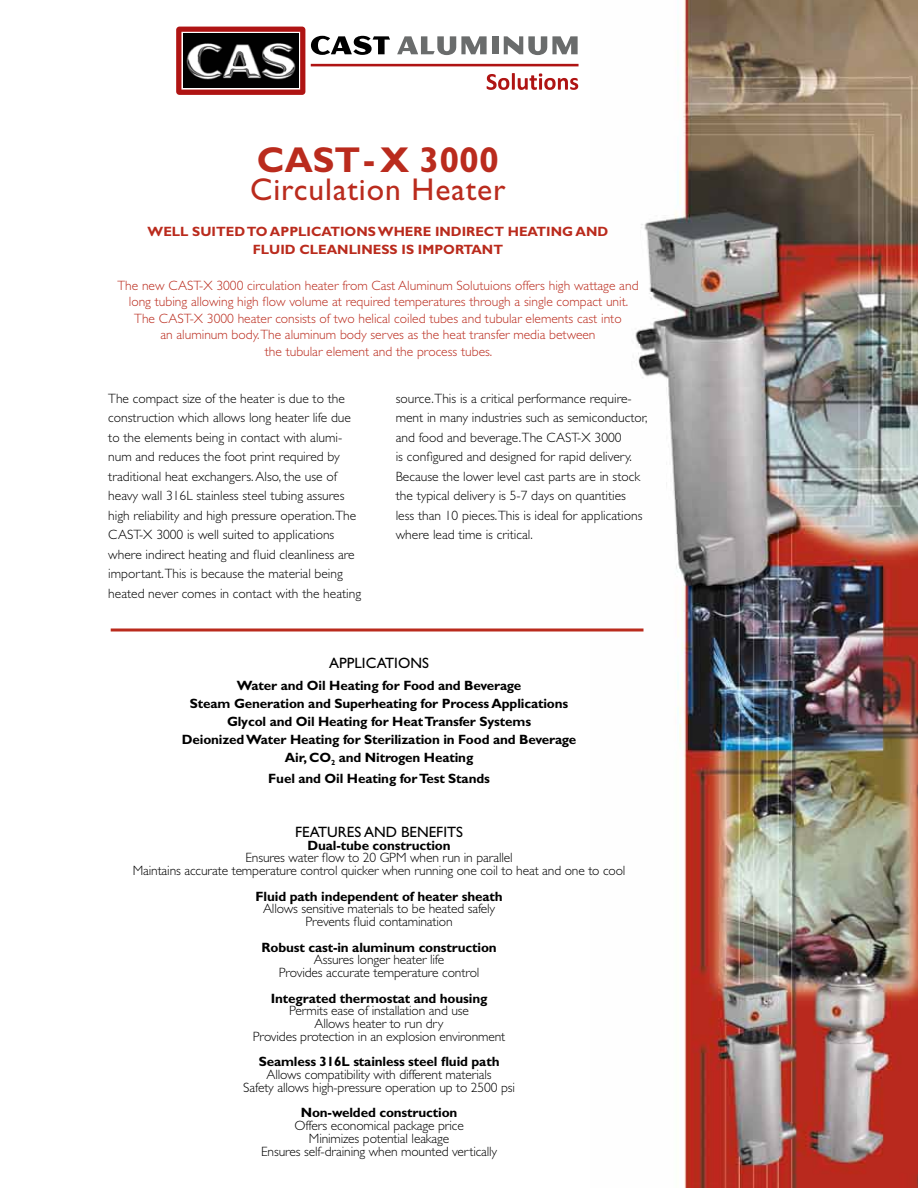
<style>
.page{position:relative;width:918px;height:1188px;background:#fff}
.page>*{position:absolute;margin:0;border:0;box-sizing:border-box;transform-origin:0 0}
.t1{font:700 36px "Gill Sans";color:#ba2b1d}
.t2{font:31.5px "Gill Sans";letter-spacing:.03em;color:#ba2b1d}
.t3{font:15px "Gill Sans";color:#000}
.t4{font:300 13.5px/19.5px "Gill Sans";color:#000;text-align:center}
.t5{font:700 13.5px/18px "Gill Sans";letter-spacing:-.01em;color:#000;text-align:center}
.t6{font:300 13.5px/16.5px "Gill Sans";color:#ba2b1d;text-align:center}
.t7{font:700 13.5px/18px "Gill Sans";color:#ba2b1d}
.t8{font:700 13.5px "Gill Sans";letter-spacing:.09em;color:#ba2b1d}
</style>
<div class="page">
<img style="left:635px;top:0;width:283px;height:1188px">
<hr style="left:311px;top:64px;width:268px;height:2px;background:#af1413">
<svg style="left:311px;top:36px;width:79px;height:19px"></svg>
<svg style="left:397px;top:36px;width:90px;height:19px"></svg>
<div style="left:492px;top:36px;width:6px;height:18px;background:#6a6c6c"></div>
<svg style="left:504px;top:36px;width:74px;height:19px"></svg>
<svg style="left:487px;top:73px;width:91px;height:17px"></svg>
<div style="left:176px;top:27px;width:129px;height:68px;background:#af1413;border-radius:3px"></div>
<div style="left:181px;top:32px;width:119px;height:58px;border:2px solid #fff"></div>
<img style="left:184px;top:34px;width:114px;height:53px">
<svg style="left:111px;top:628px;width:533px;height:4px;background:#ca5f55"></svg>
<h1 class="t1" style="left:257px;top:138px;width:244px">CAST - X 3000</h1>
<h2 class="t2" style="left:250px;top:172px;width:257px">Circulation Heater</h2>
<p class="t8" style="left:148px;top:224px;width:174px">well suited to applicat</p>
<p class="t7" style="left:253px;top:223px;width:357px;text-indent:87px">ions where indirect heating and fluid cleanliness is important</p>
<p class="t6" style="left:117px;top:277px;width:523px">The new CAST-X 3000 circulation heater from Cast Aluminum Solutuions offers high wattage and long tubing allowing high flow volume at required temperatures through a single compact unit.<br>The CAST-X 3000 heater consists of two helical coiled tubes and tubular elements cast into<br>an aluminum body.The aluminum body serves as the heat transfer media between<br>the tubular element and the process tubes.</p>
<p class="t4" style="left:108px;top:388px;width:254px;text-align:left">The compact size of the heater is due to the construction which allows long heater life due to the elements being in contact with alumi&shy;num and reduces the foot print required by traditional heat exchangers. Also, the use of heavy wall 316L stainless steel tubing assures high reliability and high pressure operation.The CAST-X 3000 is well suited to applications where indirect heating and fluid cleanliness are important.This is because the material being heated never comes in contact with the heating</p>
<p class="t4" style="left:396px;top:388px;width:253px;text-align:left">source.This is a critical performance require&shy;ment in many industries such as semiconductor, and food and beverage.The CAST-X 3000<br>is configured and designed for rapid delivery.<br>Because the lower level cast parts are in stock the typical delivery is 5-7 days on quantities less than 10 pieces.This is ideal for applications where lead time is critical.</p>
<p class="t3" style="left:329px;top:654px;width:101px">APPLICATIONS</p>
<p class="t5" style="left:182px;top:676px;width:396px">Water and Oil Heating for Food and Beverage<br>Steam Generation and Superheating for Process Applications Glycol and Oil Heating for Heat Transfer Systems<br>Deionized Water Heating for Sterilization in Food and Beverage Air, CO <sub>2</sub> and Nitrogen Heating</p>
<p class="t5" style="left:268px;top:769px;width:223px">Fuel and Oil Heating for Test Stands</p>
<p class="t3" style="left:295px;top:823px;width:169px">FEATURES AND BENEFITS</p>
<p class="t5" style="left:308px;top:836px;width:145px">Dual-tube construction</p>
<p class="t4" style="left:133px;top:852px;width:494px;line-height:12.8px">Ensures water flow to 20 GPM when run in parallel<br>Maintains accurate temperature control quicker when running one coil to heat and one to cool</p>
<p class="t5" style="left:256px;top:887px;width:249px">Fluid path independent of heater sheath</p>
<p class="t4" style="left:263px;top:903px;width:234px;line-height:12.8px">Allows sensitive materials to be heated safely<br>Prevents fluid contamination</p>
<p class="t5" style="left:261px;top:938px;width:237px">Robust cast-in aluminum construction</p>
<p class="t4" style="left:279px;top:954px;width:202px;line-height:12.8px">Assures longer heater life<br>Provides accurate temperature control</p>
<p class="t5" style="left:271px;top:989px;width:218px">I ntegrated thermostat and housing</p>
<p class="t4" style="left:253px;top:1005px;width:254px;line-height:12.8px">Permits ease of installation and use<br>Allows heater to run dry<br>Provides protection in an explosion environment</p>
<p class="t5" style="left:259px;top:1053px;width:242px">Seamless 316L stainless steel fluid path</p>
<p class="t4" style="left:243px;top:1068px;width:273px;line-height:12.8px">Allows compatibility with different materials<br>Safety allows high-pressure operation up to 2500 psi</p>
<p class="t5" style="left:301px;top:1104px;width:158px">Non-welded construction</p>
<p class="t4" style="left:261px;top:1119px;width:238px;line-height:12.8px">Offers economical package price<br>Minimizes potential leakage<br>Ensures self-draining when mounted vertically</p>
</div>
